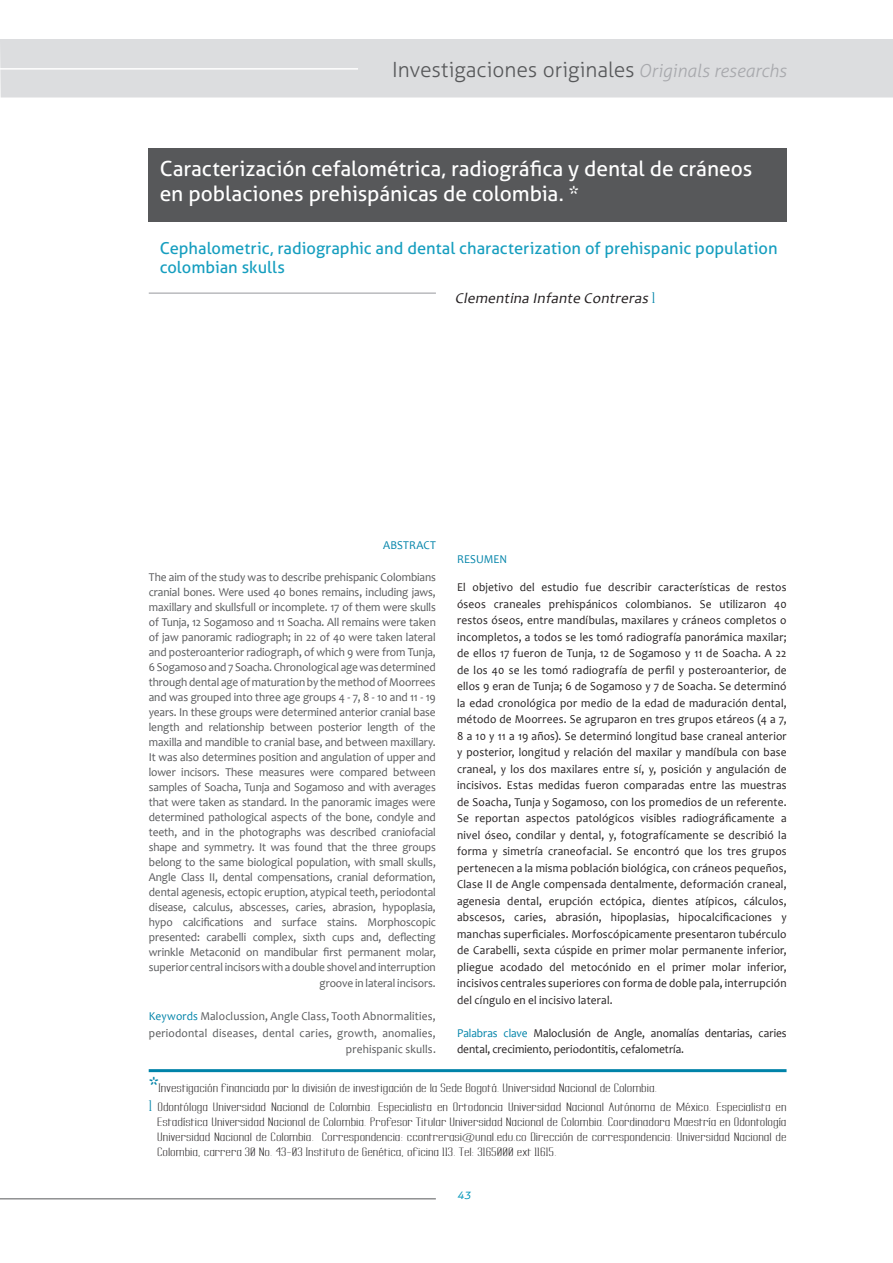
<style>
.page{position:relative;width:893px;height:1263px;background:#fff}
.page>*{position:absolute;margin:0;border:0;box-sizing:border-box;transform-origin:0 0}
.tit-artículoespañol{font:21px/25.2px "Aller";letter-spacing:-.005em;color:#fff}
.seccion_español{font:300 21px "Aller";letter-spacing:-.005em;color:#57585a}
.tít-artículoinglés{font:16.5px/19.5px "Aller";color:#169ebf}
.resumen-autor{font:italic 15px "Candara";color:#231f20}
.t1{font:italic 300 13.5px "Aller";color:#0095b8}
.resum-texto{font:12px/16.5px "Candara";color:#231f20;text-align:justify;scale:.95 1}
.resumen-textoinglés{font:12px/15px "Candara";letter-spacing:.015em;color:#57585a;text-align:justify;scale:.95 1}
.resumen-textoinglés-2{font:12px "Candara";letter-spacing:-.01em;color:#57585a;scale:.95 1}
.resumen-subtitinglés{font:12px "Candara";letter-spacing:.015em;color:#0083a9;scale:.95 1}
.resumen-subtitespaño{font:12px "Candara";color:#0083a9;scale:.95 1}
.resumen-datosautor{font:10.5px/15px "Labtop Secundo Superwide";letter-spacing:.01em;color:#231f20;text-align:justify;scale:.93 1}
.s1{font-style:italic;font-size:18px;color:#a8a9ad}
.s2{font-family:"Labtop Superwide";font-style:normal;font-size:13.5px;color:#0083a9}
.s3{color:#0083a9}
.s4{font-family:"Aller";font-size:21px;color:#0083a9}
.s5{font-family:"Labtop Superwide";font-size:13.5px;color:#0083a9}
</style>
<div class="page">
<div style="left:0;top:39px;width:893px;height:59px;background:#dcdddf"></div>
<hr style="left:0;top:68px;width:358px;height:2px;background:#fff">
<div style="left:149px;top:148px;width:638px;height:74px;background:#57585a"></div>
<hr style="left:149px;top:1069px;width:637px;height:3px;background:#0083a9">
<hr style="left:0;top:1198px;width:436px;height:1px;background:#57585a">
<hr style="left:149px;top:293px;width:287px;height:1px;background:#a8a9ad">
<p class="seccion_español" style="left:392px;top:57px;width:396px">Investigaciones originales <span class="s1">Originals researchs</span></p>
<p class="tit-artículoespañol" style="left:160px;top:156px;width:594px">Caracterización cefalométrica, radiográfica y dental de cráneos en poblaciones prehispánicas de colombia. *</p>
<p class="tít-artículoinglés" style="left:160px;top:238px;width:619px">Cephalometric, radiographic and dental characterization of prehispanic population colombian skulls</p>
<p class="resumen-autor" style="left:455px;top:289px;width:202px">Clementina Infante Contreras <span class="s2">1</span></p>
<p class="resumen-subtitinglés" style="left:383px;top:538px;width:57px">ABSTRACT</p>
<p class="resumen-textoinglés" style="left:149px;top:569px;width:304px">The aim of the study was to describe prehispanic Colombians cranial bones. Were used 40 bones remains, including jaws, maxillary and skullsfull or incomplete. 17 of them were skulls of Tunja, 12 Sogamoso and 11 Soacha. All remains were taken of jaw panoramic radiograph; in 22 of 40 were taken lateral and posteroanterior radiograph, of which 9 were from Tunja, 6 Sogamoso and 7 Soacha. Chronological age was determined through dental age of maturation by the method of Moorrees and was grouped into three age groups 4 - 7, 8 - 10 and 11 - 19 years. In these groups were determined anterior cranial base length and relationship between posterior length of the maxilla and mandible to cranial base, and between maxillary.<br>It was also determines position and angulation of upper and lower incisors. These measures were compared between samples of Soacha, Tunja and Sogamoso and with averages that were taken as standard. In the panoramic images were determined pathological aspects of the bone, condyle and teeth, and in the photographs was described craniofacial shape and symmetry. It was found that the three groups belong to the same biological population, with small skulls, Angle Class II, dental compensations, cranial deformation, dental agenesis, ectopic eruption, atypical teeth, periodontal disease, calculus, abscesses, caries, abrasion, hypoplasia, hypo calcifications and surface stains. Morphoscopic presented: carabelli complex, sixth cups and, deflecting wrinkle Metaconid on mandibular first permanent molar, superior central incisors with a double shovel and interruption</p>
<p class="resumen-textoinglés-2" style="left:320px;top:976px;width:124px">groove in lateral incisors.</p>
<p class="resumen-textoinglés" style="left:149px;top:1008px;width:304px;line-height:16.5px;text-align:right"><span class="s3">Keywords</span> Maloclussion, Angle Class, Tooth Abnormalities, periodontal diseases, dental caries, growth, anomalies, prehispanic skulls.</p>
<p class="resumen-subtitespaño" style="left:457px;top:551px;width:54px">RESUMEN</p>
<p class="resum-texto" style="left:457px;top:579px;width:348px">El objetivo del estudio fue describir características de restos óseos craneales prehispánicos colombianos. Se utilizaron 40 restos óseos, entre mandíbulas, maxilares y cráneos completos o incompletos, a todos se les tomó radiografía panorámica maxilar; de ellos 17 fueron de Tunja, 12 de Sogamoso y 11 de Soacha. A 22 de los 40 se les tomó radiografía de perfil y posteroanterior, de ellos 9 eran de Tunja; 6 de Sogamoso y 7 de Soacha. Se determinó la edad cronológica por medio de la edad de maduración dental, método de Moorrees. Se agruparon en tres grupos etáreos (4 a 7, 8 a 10 y 11 a 19 años). Se determinó longitud base craneal anterior y posterior, longitud y relación del maxilar y mandíbula con base craneal, y los dos maxilares entre sí, y, posición y angulación de incisivos. Estas medidas fueron comparadas entre las muestras de Soacha, Tunja y Sogamoso, con los promedios de un referente.<br>Se reportan aspectos patológicos visibles radiográficamente a nivel óseo, condilar y dental, y, fotografícamente se describió la forma y simetría craneofacial. Se encontró que los tres grupos pertenecen a la misma población biológica, con cráneos pequeños, Clase II de Angle compensada dentalmente, deformación craneal, agenesia dental, erupción ectópica, dientes atípicos, cálculos, abscesos, caries, abrasión, hipoplasias, hipocalcificaciones y manchas superficiales. Morfoscópicamente presentaron tubérculo de Carabelli, sexta cúspide en primer molar permanente inferior, pliegue acodado del metocónido en el primer molar inferior, incisivos centrales superiores con forma de doble pala, interrupción del cíngulo en el incisivo lateral.</p>
<p class="resum-texto" style="left:457px;top:1024px;width:348px"><span class="s3">Palabras clave</span> Maloclusión de Angle, anomalías dentarias, caries dental, crecimiento, periodontitis, cefalometría.</p>
<p class="resumen-datosautor" style="left:149px;top:1080px;width:548px"><span class="s4">*</span>Investigación financiada por la división de investigación de la Sede Bogotá. Universidad Nacional de Colombia.</p>
<p class="resumen-datosautor" style="left:157px;top:1100px;width:678px;text-indent:-9px"><span class="s5">1</span> Odontóloga Universidad Nacional de Colombia. Especialista en Ortodoncia Universidad Nacional Autónoma de México. Especialista en Estadística Universidad Nacional de Colombia. Profesor Titular Universidad Nacional de Colombia. Coordinadora Maestría en Odontología Universidad Nacional de Colombia. Correspondencia: ccontrerasi@unal.edu.co Dirección de correspondencia: Universidad Nacional de Colombia, carrera 30 No. 43-03 Instituto de Genética, oficina 113. Tel: 3165000 ext 11615.</p>
<p class="t1" style="left:457px;top:1186px;width:15px">43</p>
</div>
